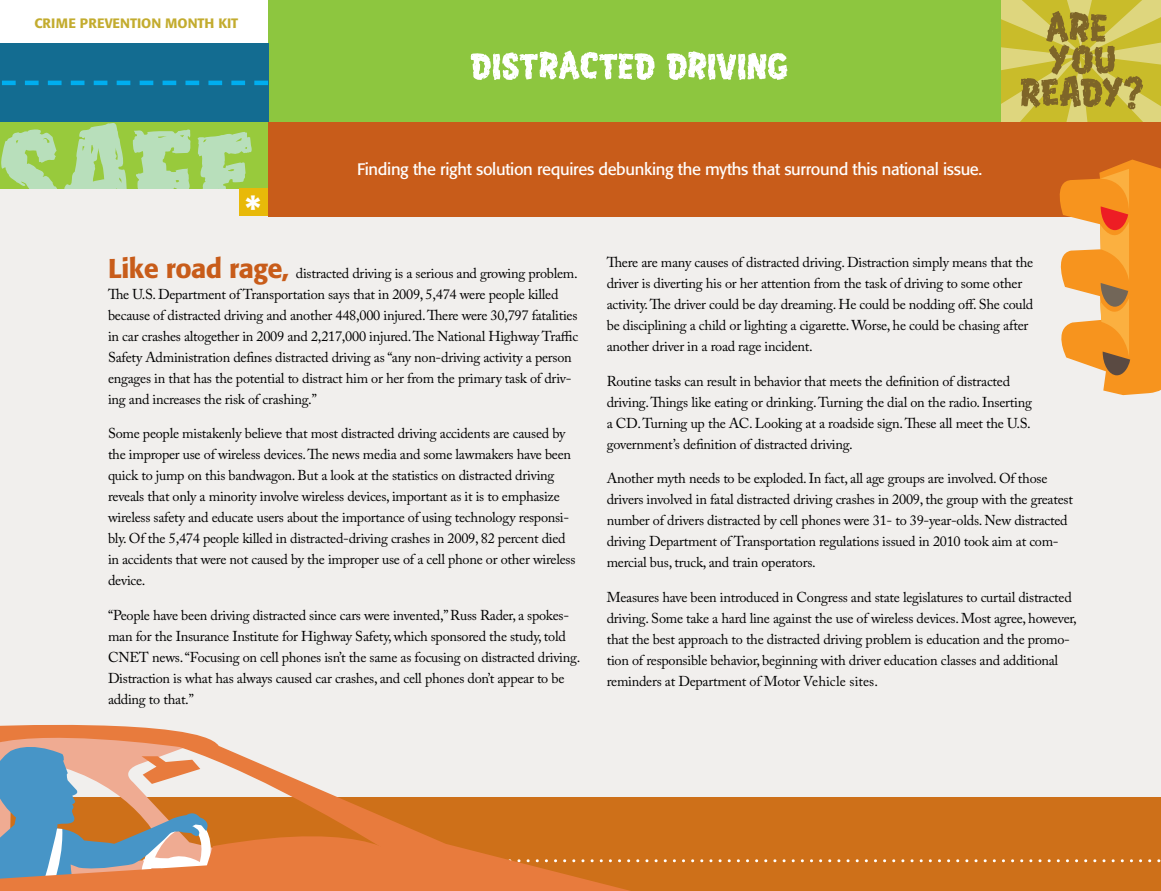
<style>
.page{position:relative;width:1161px;height:891px;background:#fff}
.page>*{position:absolute;margin:0;border:0;box-sizing:border-box;transform-origin:0 0}
.t1{font:500 36px "Formata";color:#fff}
.t2{font:16.5px "Formata";letter-spacing:-.02em;color:#fff}
.t3{font:14.25px/21px "Adobe Caslon Pro";letter-spacing:-.02em;color:#000}
.t4{font:500 13.5px "Formata";color:#c3ac2f}
.s1{font-family:"Formata";font-weight:500;font-size:27px;color:#c85c1a}
</style>
<div class="page">
<div style="left:0;top:122px;width:1161px;height:688px;background:#f1efed"></div>
<div style="left:0;top:122px;width:268px;height:67px;background:#98ca3c"></div>
<svg style="left:1px;top:123px;width:190px;height:66px"></svg>
<svg style="left:198px;top:132px;width:54px;height:57px"></svg>
<div style="left:268px;top:0;width:772px;height:133px;background:#8dc63f"></div>
<div style="left:0;top:44px;width:268px;height:78px;background:#136c91"></div>
<div style="left:268px;top:122px;width:893px;height:95px;background:#c85c1a"></div>
<div style="left:239px;top:188px;width:29px;height:28px;background:#e8b909"></div>
<svg style="left:0;top:724px;width:1161px;height:167px"></svg>
<svg style="left:2px;top:81px;width:266px;height:4px"></svg>
<svg style="left:1059px;top:160px;width:102px;height:235px"></svg>
<svg style="left:471px;top:51px;width:184px;height:29px"></svg>
<svg style="left:667px;top:51px;width:120px;height:29px"></svg>
<svg style="left:1002px;top:0;width:159px;height:121px"></svg>
<p class="t4" style="left:34px;top:15px;width:163px">CRIME PREVENTION MONTH</p>
<p class="t4" style="left:218px;top:15px;width:19px">KIT</p>
<h1 class="t1" style="left:245px;top:188px;width:18px">*</h1>
<p class="t2" style="left:357px;top:159px;width:627px">Finding the right solution requires debunking the myths that surround this national issue.</p>
<p class="t3" style="left:108px;top:263px;width:472px"><span class="s1">LIKE ROAD RAGE,</span> distracted driving is a serious and growing problem.<br>The U.S. Department of Transportation says that in 2009, 5,474 were people killed because of distracted driving and another 448,000 injured. There were 30,797 fatalities in car crashes altogether in 2009 and 2,217,000 injured. The National Highway Traffic Safety Administration defines distracted driving as “any non-driving activity a person engages in that has the potential to distract him or her from the primary task of driv&shy;ing and increases the risk of crashing.”</p>
<p class="t3" style="left:108px;top:423px;width:469px">Some people mistakenly believe that most distracted driving accidents are caused by the improper use of wireless devices. The news media and some lawmakers have been quick to jump on this bandwagon. But a look at the statistics on distracted driving reveals that only a minority involve wireless devices, important as it is to emphasize wireless safety and educate users about the importance of using technology responsi&shy;bly. Of the 5,474 people killed in distracted-driving crashes in 2009, 82 percent died in accidents that were not caused by the improper use of a cell phone or other wireless device.</p>
<p class="t3" style="left:108px;top:605px;width:474px">“People have been driving distracted since cars were invented,” Russ Rader, a spokes&shy;man for the Insurance Institute for Highway Safety, which sponsored the study, told CNET news. “Focusing on cell phones isn’t the same as focusing on distracted driving.<br>Distraction is what has always caused car crashes, and cell phones don’t appear to be adding to that.”</p>
<p class="t3" style="left:607px;top:252px;width:428px">There are many causes of distracted driving. Distraction simply means that the driver is diverting his or her attention from the task of driving to some other activity. The driver could be day dreaming. He could be nodding off. She could be disciplining a child or lighting a cigarette. Worse, he could be chasing after another driver in a road rage incident.</p>
<p class="t3" style="left:607px;top:370px;width:427px">Routine tasks can result in behavior that meets the definition of distracted driving. Things like eating or drinking. Turning the dial on the radio. Inserting a CD. Turning up the AC. Looking at a roadside sign. These all meet the U.S. government’s definition of distracted driving.</p>
<p class="t3" style="left:607px;top:468px;width:468px">Another myth needs to be exploded. In fact, all age groups are involved. Of those drivers involved in fatal distracted driving crashes in 2009, the group with the greatest number of drivers distracted by cell phones were 31- to 39-year-olds. New distracted driving Department of Transportation regulations issued in 2010 took aim at com&shy;mercial bus, truck, and train operators.</p>
<p class="t3" style="left:607px;top:586px;width:472px">Measures have been introduced in Congress and state legislatures to curtail distracted driving. Some take a hard line against the use of wireless devices. Most agree, however, that the best approach to the distracted driving problem is education and the promo&shy;tion of responsible behavior, beginning with driver education classes and additional reminders at Department of Motor Vehicle sites.</p>
</div>
